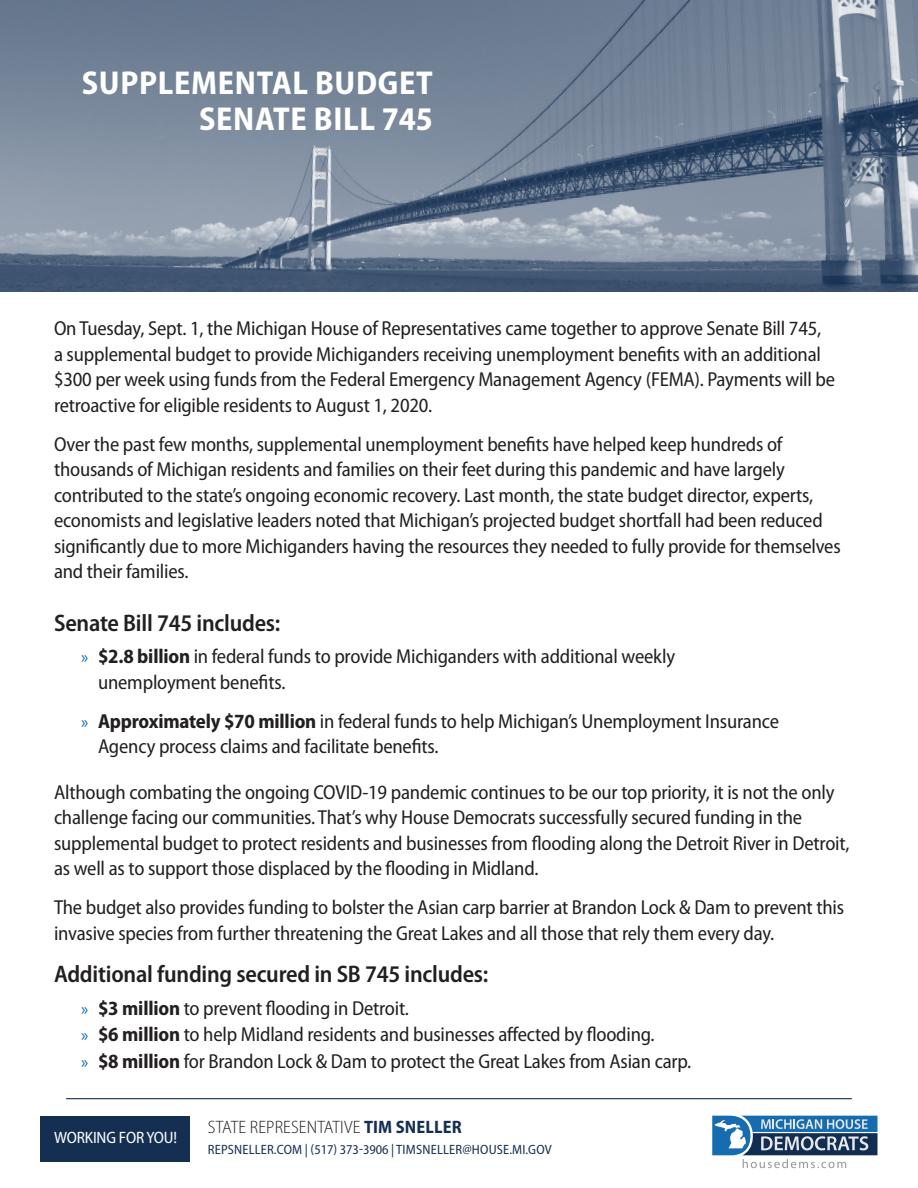
<style>
.page{position:relative;width:918px;height:1188px;background:#fff}
.page>*{position:absolute;margin:0;border:0;box-sizing:border-box;transform-origin:0 0}
.t1{font:700 semi-condensed 33.15px/36.2px "Myriad Pro";letter-spacing:.02em;color:#fff;text-align:right}
.t2{font:600 semi-condensed 24px "Myriad Pro";letter-spacing:-.01em;color:#231f20}
.t3{font:semi-condensed 20.25px/25.5px "Myriad Pro";letter-spacing:-.01em;color:#231f20}
.t4{font:300 semi-condensed 18px "Myriad Pro";letter-spacing:.01em;color:#231f20}
.t5{font:semi-condensed 16.5px "Myriad Pro";letter-spacing:-.01em;color:#fff}
.t6{font:semi-condensed 13.5px "Myriad Pro";letter-spacing:.015em;color:#142f52}
.s1{font-size:18px;color:#1a6cad}
.s2{font-weight:700}
.s3{font-weight:700;color:#142f52}
</style>
<div class="page">
<img style="left:0;top:0;width:918px;height:292px">
<div style="left:40px;top:1117px;width:150px;height:45px;background:#142f52"></div>
<hr style="left:66px;top:1098px;width:786px;height:1px;background:#142f52">
<svg style="left:712px;top:1116px;width:166px;height:52px"></svg>
<h1 class="t1" style="left:82px;top:65px;width:353px">SUPPLEMENTAL BUDGET<br>SENATE BILL 745</h1>
<p class="t3" style="left:54px;top:316px;width:783px">On Tuesday, Sept. 1, the Michigan House of Representatives came together to approve Senate Bill 745, a supplemental budget to provide Michiganders receiving unemployment benefits with an additional $300 per week using funds from the Federal Emergency Management Agency (FEMA). Payments will be retroactive for eligible residents to August 1, 2020.</p>
<p class="t3" style="left:54px;top:431px;width:788px">Over the past few months, supplemental unemployment benefits have helped keep hundreds of thousands of Michigan residents and families on their feet during this pandemic and have largely contributed to the state’s ongoing economic recovery. Last month, the state budget director, experts, economists and legislative leaders noted that Michigan’s projected budget shortfall had been reduced significantly due to more Michiganders having the resources they needed to fully provide for themselves and their families.</p>
<p class="t2" style="left:54px;top:610px;width:228px">Senate Bill 745 includes:</p>
<p class="t3" style="left:98px;top:644px;width:579px;text-indent:-17px"><span class="s1">»</span> <span class="s2">$2.8 billion</span> in federal funds to provide Michiganders with additional weekly unemployment benefits.</p>
<p class="t3" style="left:98px;top:709px;width:682px;text-indent:-17px"><span class="s1">»</span> <span class="s2">Approximately $70 million</span> in federal funds to help Michigan’s Unemployment Insurance<br>Agency process claims and facilitate benefits.</p>
<p class="t3" style="left:54px;top:780px;width:797px">Although combating the ongoing COVID-19 pandemic continues to be our top priority, it is not the only challenge facing our communities. That’s why House Democrats successfully secured funding in the supplemental budget to protect residents and businesses from flooding along the Detroit River in Detroit, as well as to support those displaced by the flooding in Midland.</p>
<p class="t3" style="left:54px;top:895px;width:792px">The budget also provides funding to bolster the Asian carp barrier at Brandon Lock &amp; Dam to prevent this invasive species from further threatening the Great Lakes and all those that rely them every day.</p>
<p class="t2" style="left:54px;top:961px;width:436px">Additional funding secured in SB 745 includes:</p>
<p class="t3" style="left:81px;top:996px;width:612px;line-height:26.2px"><span class="s1">»</span> <span class="s2">$3 million</span> to prevent flooding in Detroit.<br><span class="s1">»</span> <span class="s2">$6 million</span> to help Midland residents and businesses affected by flooding.<br><span class="s1">»</span> <span class="s2">$8 million</span> for Brandon Lock &amp; Dam to protect the Great Lakes from Asian carp.</p>
<p class="t5" style="left:54px;top:1129px;width:125px">WORKING FOR YOU!</p>
<p class="t4" style="left:208px;top:1117px;width:256px">STATE REPRESENTATIVE <span class="s3">TIM SNELLER</span></p>
<p class="t6" style="left:208px;top:1142px;width:346px">REPSNELLER.COM | (517) 373-3906 | TIMSNELLER@HOUSE.MI.GOV</p>
</div>
